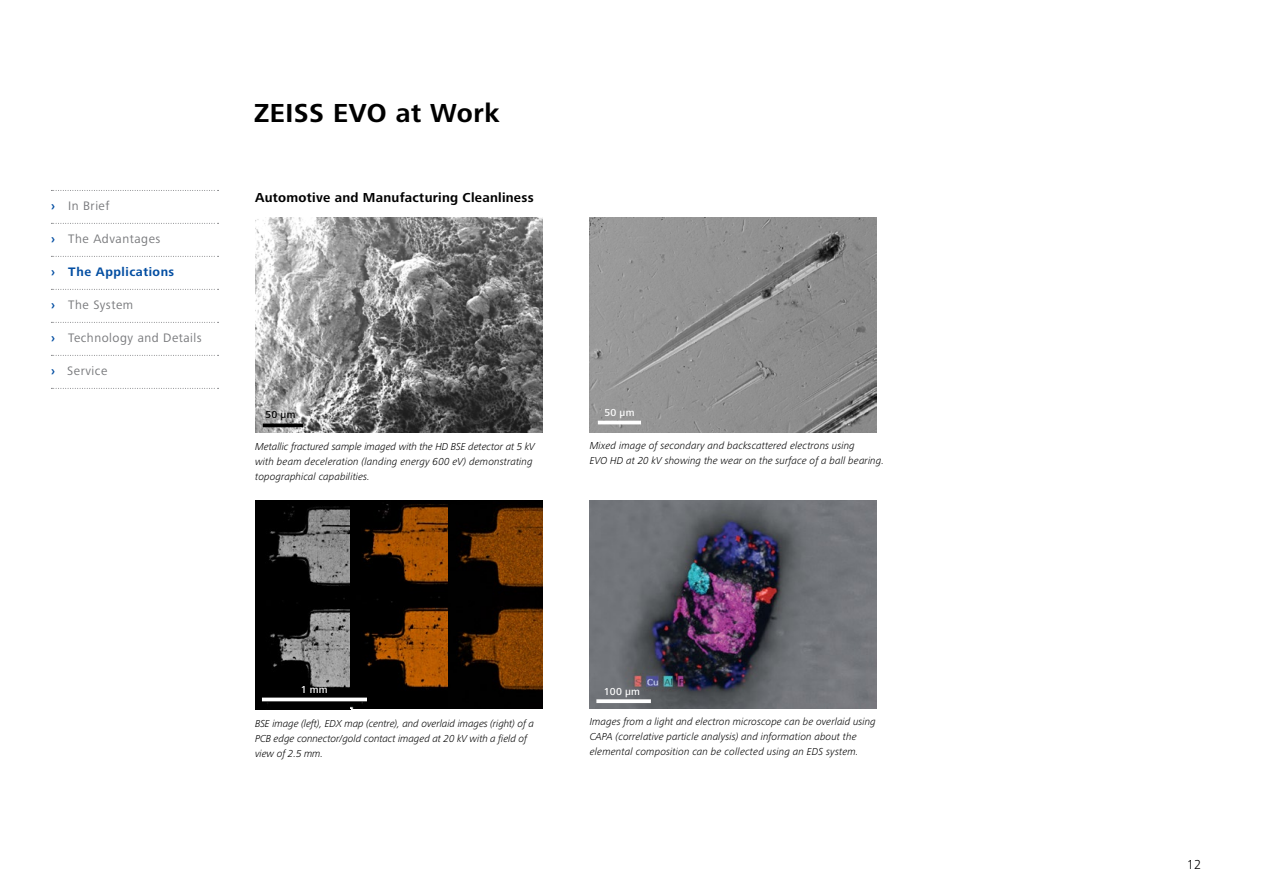
<style>
.page{position:relative;width:1263px;height:893px;background:#fff}
.page>*{position:absolute;margin:0;border:0;box-sizing:border-box;transform-origin:0 0}
.t1{font:700 27px "Zeiss Frutiger Next Pro";letter-spacing:.02em;color:#000}
.t2{font:700 13.5px "Zeiss Frutiger Next Pro";letter-spacing:.02em;color:#000}
.t3{font:300 13.5px "Zeiss Frutiger Next Pro";color:#000}
.t4{font:12.75px "Zeiss Frutiger Next Pro";letter-spacing:.04em;color:#77787b}
.t5{font:700 12.75px "Zeiss Frutiger Next Pro";letter-spacing:.04em;color:#034ea2}
.t6{font:italic 300 10.5px/15px "Zeiss Frutiger Next Pro";letter-spacing:.005em;color:#000}
.t7{font:500 10.5px "Zeiss Frutiger Next Pro";letter-spacing:.02em;color:#fff}
.t8{font:500 10.5px "Zeiss Frutiger Next Pro";color:#000}
.s1{font-weight:700;color:#034ea2}
</style>
<div class="page">
<img style="left:590px;top:500px;width:286px;height:208px">
<img style="left:590px;top:217px;width:287px;height:215px">
<svg style="left:596px;top:699px;width:55px;height:4px"></svg>
<hr style="left:598px;top:421px;width:43px;height:3px;background:#fff">
<img style="left:255px;top:217px;width:288px;height:215px">
<svg style="left:263px;top:423px;width:40px;height:4px"></svg>
<img style="left:255px;top:500px;width:288px;height:209px">
<hr style="left:262px;top:698px;width:105px;height:3px;background:#fff">
<svg style="left:51px;top:190px;width:168px;height:1px"></svg>
<svg style="left:51px;top:223px;width:168px;height:1px"></svg>
<svg style="left:51px;top:256px;width:168px;height:1px"></svg>
<svg style="left:51px;top:289px;width:168px;height:1px"></svg>
<svg style="left:51px;top:322px;width:168px;height:1px"></svg>
<svg style="left:51px;top:355px;width:168px;height:1px"></svg>
<svg style="left:51px;top:388px;width:168px;height:1px"></svg>
<p class="t4" style="left:51px;top:199px;width:60px"><span class="s1">›</span> In Brief</p>
<p class="t4" style="left:51px;top:232px;width:111px"><span class="s1">›</span> The Advantages</p>
<p class="t5" style="left:51px;top:265px;width:125px">› The Applications</p>
<p class="t4" style="left:51px;top:298px;width:84px"><span class="s1">›</span> The System</p>
<p class="t4" style="left:51px;top:331px;width:152px"><span class="s1">›</span> Technology and Details</p>
<p class="t4" style="left:51px;top:364px;width:58px"><span class="s1">›</span> Service</p>
<h1 class="t1" style="left:254px;top:97px;width:247px">ZEISS EVO at Work</h1>
<p class="t2" style="left:255px;top:189px;width:280px">Automotive and Manufacturing Cleanliness</p>
<p class="t8" style="left:265px;top:409px;width:32px">50 µm</p>
<p class="t7" style="left:604px;top:406px;width:32px">50 µm</p>
<p class="t6" style="left:255px;top:439px;width:281px">Metallic fractured sample imaged with the HD BSE detector at 5 kV with beam deceleration (landing energy 600 eV) demonstrating topographical capabilities.</p>
<p class="t6" style="left:590px;top:438px;width:296px">Mixed image of secondary and backscattered electrons using<br>EVO HD at 20 kV showing the wear on the surface of a ball bearing.</p>
<p class="t7" style="left:301px;top:683px;width:28px">1 mm</p>
<p class="t6" style="left:255px;top:716px;width:280px">BSE image (left), EDX map (centre), and overlaid images (right) of a<br>PCB edge connector/gold contact imaged at 20 kV with a field of view of 2.5 mm.</p>
<p class="t7" style="left:604px;top:685px;width:38px">100 µm</p>
<p class="t6" style="left:590px;top:714px;width:288px">Images from a light and electron microscope can be overlaid using<br>CAPA (correlative particle analysis) and information about the elemental composition can be collected using an EDS system.</p>
<p class="t3" style="left:1187px;top:856px;width:16px">12</p>
</div>
